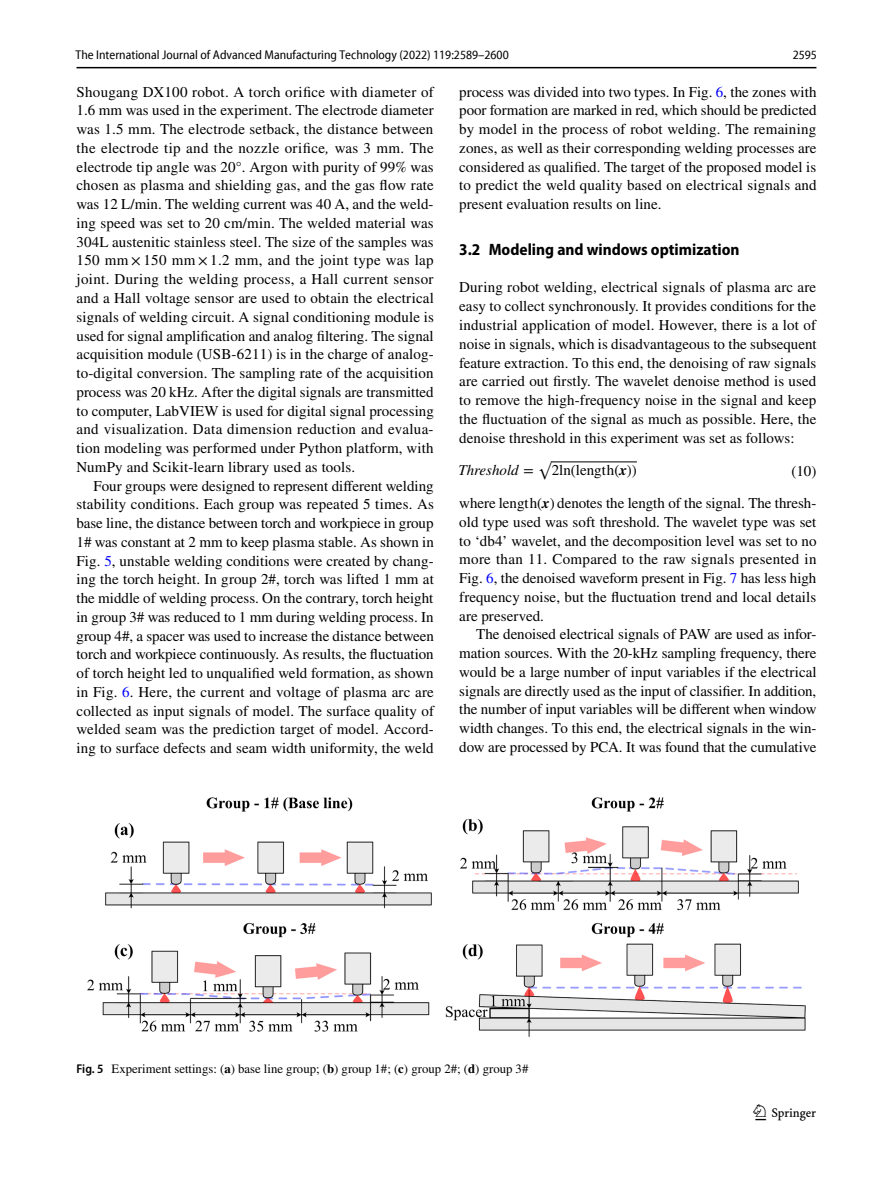
<style>
.page{position:relative;width:893px;height:1187px;background:#fff}
.page>*{position:absolute;margin:0;border:0;box-sizing:border-box;transform-origin:0 0}
.t1{font:22.5px "Springnew Regular 3";color:#000}
.t2{font:700 semi-condensed 16.5px "Myriad Pro";color:#000}
.t3{font:15px/18.8px "STIX";letter-spacing:.005em;color:#000;text-align:justify}
.t4{font:15px "STIX Math Regular 11";color:#000}
.t5{font:15px "STIX General Italic 23";color:#000}
.t6{font:15px "STIX Math Extensions Regular 8";color:#000}
.t7{font:semi-condensed 12.75px "Myriad Pro Unic";color:#000}
.t8{font:12.75px "STIX";color:#000}
.s1{font-style:italic}
.s2{color:#00f}
.s3{font-family:"STIX General Regular 11"}
.s4{font-family:"STIX General Bold Italic 18"}
.s5{font-family:"STIX Math Regular 11"}
.s6{font-family:"STIX Math Regular 10"}
.s7{font-family:"STIX General Bold Italic 19"}
.s8{font-family:"Myriad Pro";font-weight:600;font-stretch:semi-condensed}
.s9{font-weight:700}
</style>
<div class="page">
<hr style="left:77px;top:67px;width:739px;height:1px;background:#000">
<hr style="left:552px;top:461px;width:85px;height:1px;background:#000">
<img style="left:87px;top:797px;width:719px;height:240px">
<p class="t7" style="left:76px;top:50px;width:435px">The International Journal of Advanced Manufacturing Technology (2022) 119:2589–2600</p>
<p class="t7" style="left:793px;top:50px;width:26px">2595</p>
<p class="t3" style="left:77px;top:83px;width:359px">Shougang DX100 robot. A torch orifice with diameter of 1.6 mm was used in the experiment. The electrode diameter was 1.5 mm. The electrode setback, the distance between the electrode tip and the nozzle orifice<span class="s1">,</span> was 3 mm. The electrode tip angle was 20°. Argon with purity of 99% was chosen as plasma and shielding gas, and the gas flow rate was 12 L/min. The welding current was 40 A, and the weld&shy;ing speed was set to 20 cm/min. The welded material was 304L austenitic stainless steel. The size of the samples was 150 mm × 150 mm × 1.2 mm, and the joint type was lap joint. During the welding process, a Hall current sensor and a Hall voltage sensor are used to obtain the electrical signals of welding circuit. A signal conditioning module is used for signal amplification and analog filtering. The signal acquisition module (USB-6211) is in the charge of analog&shy;to-digital conversion. The sampling rate of the acquisition process was 20 kHz. After the digital signals are transmitted to computer, LabVIEW is used for digital signal processing and visualization. Data dimension reduction and evalua&shy;tion modeling was performed under Python platform, with NumPy and Scikit-learn library used as tools.</p>
<p class="t3" style="left:77px;top:477px;width:359px;text-indent:17px">Four groups were designed to represent different welding stability conditions. Each group was repeated 5 times. As base line, the distance between torch and workpiece in group 1# was constant at 2 mm to keep plasma stable. As shown in Fig. <span class="s2">5</span>, unstable welding conditions were created by chang&shy;ing the torch height. In group 2#, torch was lifted 1 mm at the middle of welding process. On the contrary, torch height in group 3# was reduced to 1 mm during welding process. In group 4#, a spacer was used to increase the distance between torch and workpiece continuously. As results, the fluctuation of torch height led to unqualified weld formation, as shown in Fig. <span class="s2">6</span>. Here, the current and voltage of plasma arc are collected as input signals of model. The surface quality of welded seam was the prediction target of model. Accord&shy;ing to surface defects and seam width uniformity, the weld</p>
<p class="t3" style="left:459px;top:83px;width:359px">process was divided into two types. In Fig. <span class="s2">6</span>, the zones with poor formation are marked in red, which should be predicted by model in the process of robot welding. The remaining zones, as well as their corresponding welding processes are considered as qualified. The target of the proposed model is to predict the weld quality based on electrical signals and present evaluation results on line.</p>
<p class="t2" style="left:459px;top:240px;width:282px">3.2 Modeling and windows optimization</p>
<p class="t3" style="left:459px;top:279px;width:359px">During robot welding, electrical signals of plasma arc are easy to collect synchronously. It provides conditions for the industrial application of model. However, there is a lot of noise in signals, which is disadvantageous to the subsequent feature extraction. To this end, the denoising of raw signals are carried out firstly. The wavelet denoise method is used to remove the high-frequency noise in the signal and keep the fluctuation of the signal as much as possible. Here, the denoise threshold in this experiment was set as follows:</p>
<p class="t6" style="left:538px;top:448px;width:15px">√</p>
<p class="t4" style="left:552px;top:465px;width:87px"><span class="s3">2</span>ln(length(<span class="s4">x</span>))</p>
<p class="t5" style="left:458px;top:465px;width:77px">Threshold <span class="s5">=</span></p>
<p class="t3" style="left:791px;top:463px;width:26px">(10)</p>
<p class="t3" style="left:459px;top:494px;width:359px">where <span class="s6">length(</span><span class="s7">x</span><span class="s6">)</span> denotes the length of the signal. The thresh&shy;old type used was soft threshold. The wavelet type was set to ‘db4’ wavelet, and the decomposition level was set to no more than 11. Compared to the raw signals presented in Fig. <span class="s2">6</span>, the denoised waveform present in Fig. <span class="s2">7</span> has less high frequency noise, but the fluctuation trend and local details are preserved.</p>
<p class="t3" style="left:459px;top:626px;width:359px;text-indent:17px">The denoised electrical signals of PAW are used as infor&shy;mation sources. With the 20-kHz sampling frequency, there would be a large number of input variables if the electrical signals are directly used as the input of classifier. In addition, the number of input variables will be different when window width changes. To this end, the electrical signals in the win&shy;dow are processed by PCA. It was found that the cumulative</p>
<p class="t8" style="left:77px;top:1060px;width:453px"><span class="s8">Fig. 5</span> Experiment settings: (<span class="s9">a</span>) base line group; (<span class="s9">b</span>) group 1#; (<span class="s9">c</span>) group 2#; (<span class="s9">d</span>) group 3#</p>
<h1 class="t1" style="left:755px;top:1104px;width:62px">1 3</h1>
</div>
